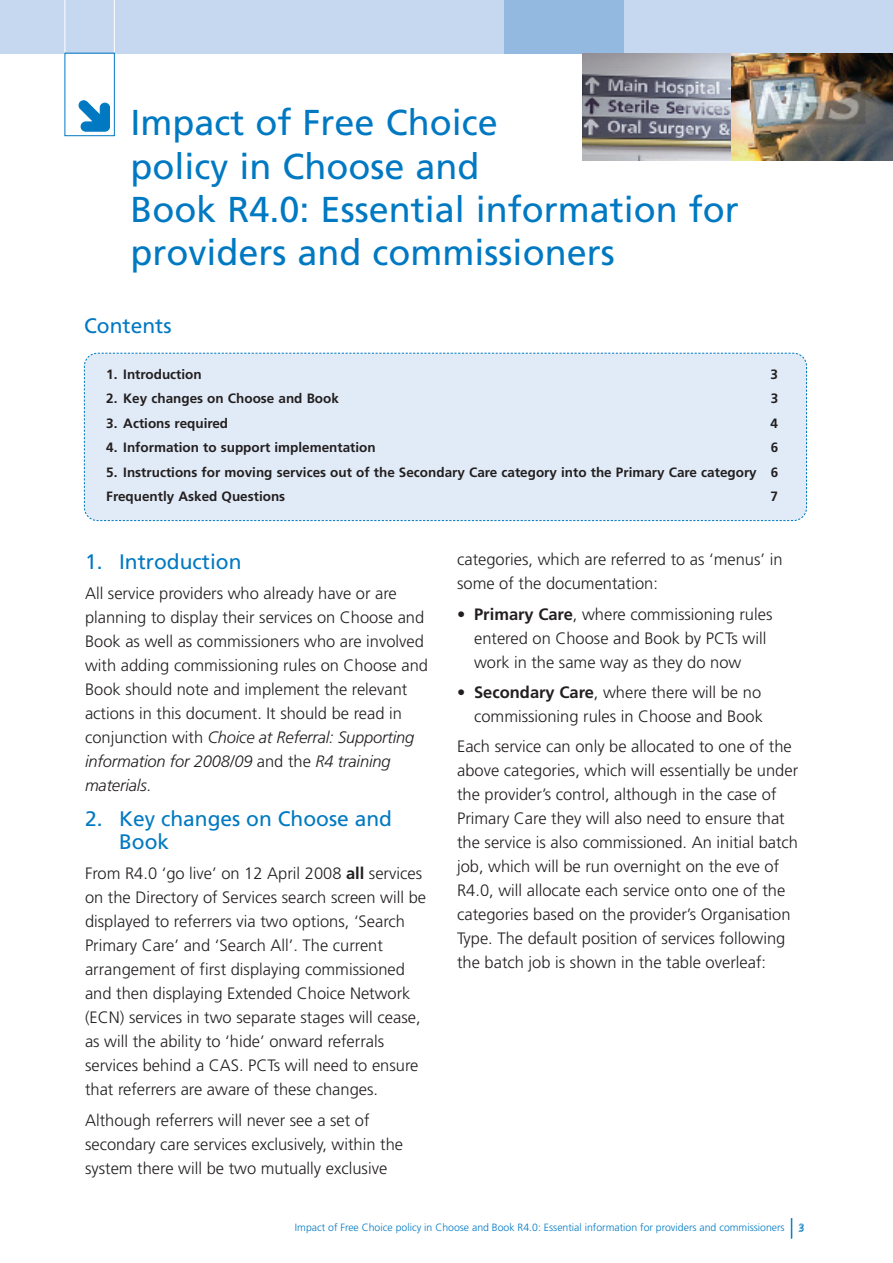
<style>
.page{position:relative;width:893px;height:1263px;background:#fff}
.page>*{position:absolute;margin:0;border:0;box-sizing:border-box;transform-origin:0 0}
.t1{font:36px/43.2px "Frutiger";color:#0079c2}
.t2{font:21px/22.5px "Frutiger";color:#0079c2}
.t3{font:300 16.5px/24px "Frutiger";color:#231f20}
.t4{font:700 13.5px/24.5px "Frutiger";color:#231f20}
.t5{font:300 10.5px "Frutiger";color:#0079c2}
.s1{font-style:italic}
.s2{font-weight:700}
</style>
<div class="page">
<div style="left:0;top:0;width:893px;height:54px;background:#c6d8ef"></div>
<div style="left:504px;top:0;width:119px;height:54px;background:#94b9e1"></div>
<svg style="left:65px;top:0;width:50px;height:53px"></svg>
<div style="left:65px;top:53px;width:50px;height:83px;border:1px solid #0079c2"></div>
<svg style="left:78px;top:101px;width:32px;height:30px"></svg>
<svg style="left:791px;top:1218px;width:1px;height:21px"></svg>
<img style="left:583px;top:54px;width:310px;height:106px">
<div style="left:84px;top:352px;width:723px;height:169px;background:#e1ebf7"></div>
<h1 class="t1" style="left:131px;top:104px;width:610px">Impact of Free Choice<br>policy in Choose and<br>Book R4.0: Essential information for providers and commissioners</h1>
<p class="t2" style="left:84px;top:316px;width:89px">Contents</p>
<p class="t4" style="left:106px;top:363px;width:97px">1. Introduction</p>
<p class="t4" style="left:771px;top:363px;width:9px">3</p>
<p class="t4" style="left:106px;top:388px;width:234px">2. Key changes on Choose and Book</p>
<p class="t4" style="left:771px;top:388px;width:9px">3</p>
<p class="t4" style="left:106px;top:412px;width:123px">3. Actions required</p>
<p class="t4" style="left:771px;top:412px;width:9px">4</p>
<p class="t4" style="left:106px;top:436px;width:271px">4. Information to support implementation</p>
<p class="t4" style="left:771px;top:436px;width:9px">6</p>
<p class="t4" style="left:106px;top:461px;width:674px">5. Instructions for moving services out of the Secondary Care category into the Primary Care category 6<br>Frequently Asked Questions</p>
<p class="t4" style="left:771px;top:485px;width:9px">7</p>
<p class="t2" style="left:85px;top:552px;width:158px">1. Introduction</p>
<p class="t3" style="left:85px;top:582px;width:344px">All service providers who already have or are planning to display their services on Choose and Book as well as commissioners who are involved with adding commissioning rules on Choose and Book should note and implement the relevant actions in this document. It should be read in conjunction with <span class="s1">Choice at Referral: Supporting information for 2008/09</span> and the <span class="s1">R4 training materials</span>.</p>
<p class="t2" style="left:119px;top:809px;width:275px;text-indent:-34px">2. Key changes on Choose and<br>Book</p>
<p class="t3" style="left:85px;top:863px;width:343px">From R4.0 ‘go live’ on 12 April 2008 <span class="s2">all</span> services on the Directory of Services search screen will be displayed to referrers via two options, ‘Search Primary Care’ and ‘Search All’. The current arrangement of first displaying commissioned and then displaying Extended Choice Network (ECN) services in two separate stages will cease, as will the ability to ‘hide’ onward referrals services behind a CAS. PCTs will need to ensure that referrers are aware of these changes.</p>
<p class="t3" style="left:85px;top:1109px;width:320px">Although referrers will never see a set of secondary care services exclusively, within the system there will be two mutually exclusive</p>
<p class="t3" style="left:457px;top:549px;width:327px">categories, which are referred to as ‘menus’ in some of the documentation:</p>
<p class="t3" style="left:474px;top:603px;width:300px;text-indent:-17px">• <span class="s2">Primary Care</span>, where commissioning rules entered on Choose and Book by PCTs will work in the same way as they do now</p>
<p class="t3" style="left:457px;top:681px;width:307px;text-align:right">• <span class="s2">Secondary Care</span>, where there will be no commissioning rules in Choose and Book</p>
<p class="t3" style="left:457px;top:736px;width:343px">Each service can only be allocated to one of the above categories, which will essentially be under the provider’s control, although in the case of Primary Care they will also need to ensure that the service is also commissioned. An initial batch job, which will be run overnight on the eve of R4.0, will allocate each service onto one of the categories based on the provider’s Organisation Type. The default position of services following the batch job is shown in the table overleaf:</p>
<p class="t5" style="left:295px;top:1223px;width:491px">Impact of Free Choice policy in Choose and Book R4.0: Essential information for providers and commissioners</p>
<p class="t5" style="left:799px;top:1223px;width:7px">3</p>
</div>
